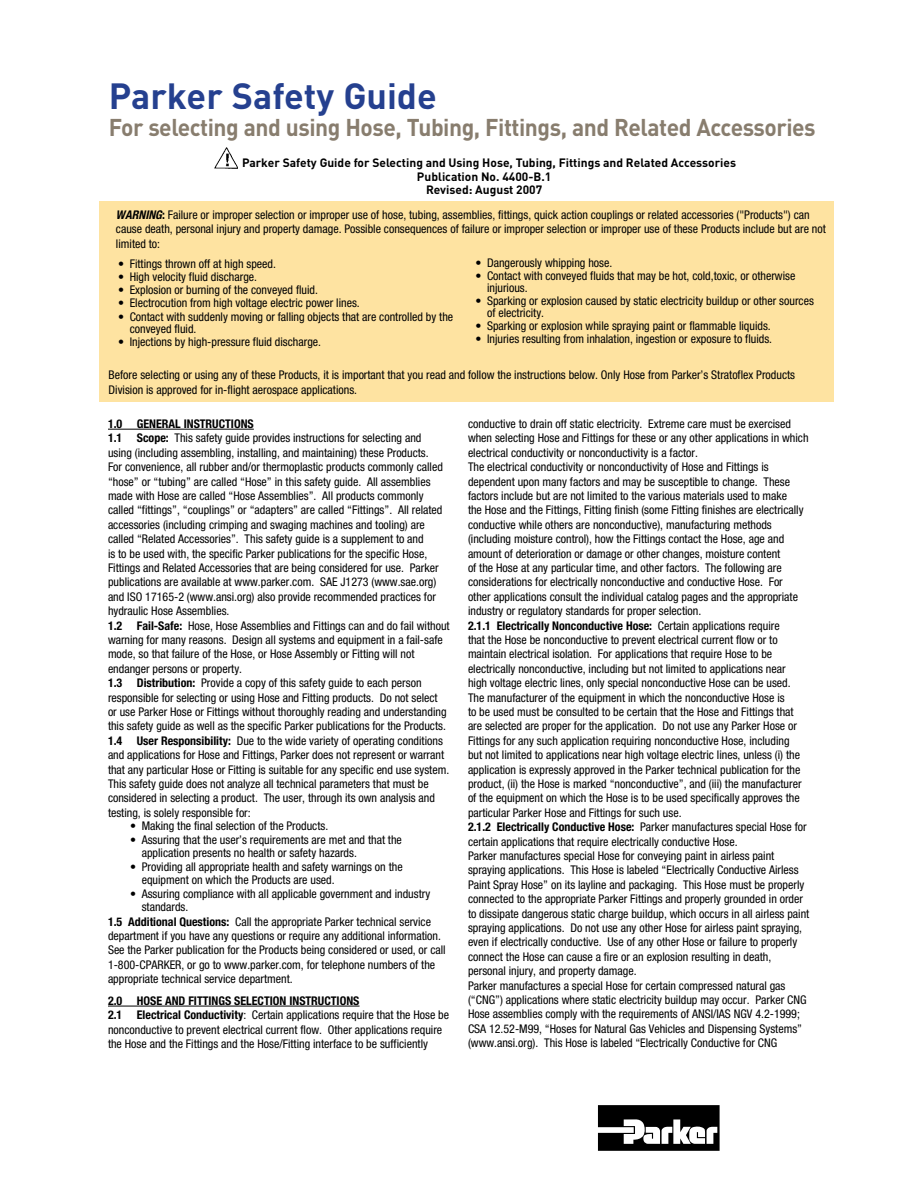
<style>
.page{position:relative;width:918px;height:1188px;background:#fff}
.page>*{position:absolute;margin:0;border:0;box-sizing:border-box;transform-origin:0 0}
.t1{font:700 36px "DINOT";color:#25408f}
.t2{font:700 24px "DINOT";letter-spacing:-.02em;color:#887d6e;scale:.95 1}
.t3{font:condensed 12px/14.4px "Helvetica Neue LT Std";color:#000}
.t4{font:700 12px/13.5px "DIN";color:#000;text-align:center}
.s1{font-weight:700;font-style:italic}
.s2{font-weight:700}
</style>
<div class="page">
<svg style="left:598px;top:1105px;width:122px;height:46px"></svg>
<div style="left:99px;top:201px;width:735px;height:200px;background:#fee3a1"></div>
<hr style="left:108px;top:429px;width:146px;height:1px;background:#000">
<hr style="left:108px;top:1006px;width:252px;height:1px;background:#000">
<img style="left:214px;top:147px;width:24px;height:22px">
<h1 class="t1" style="left:109px;top:71px;width:329px">Parker Safety Guide</h1>
<h2 class="t2" style="left:109px;top:111px;width:745px">For selecting and using Hose, Tubing, Fittings, and Related Accessories</h2>
<p class="t4" style="left:232px;top:156px;width:505px">! Parker Safety Guide for Selecting and Using Hose, Tubing, Fittings and Related Accessories<br>Publication No. 4400-B.1<br>Revised: August 2007</p>
<p class="t3" style="left:116px;top:207px;width:711px"><span class="s1">WARNING</span><span class="s2">:</span> Failure or improper selection or improper use of hose, tubing, assemblies, fittings, quick action couplings or related accessories ("Products") can cause death, personal injury and property damage. Possible consequences of failure or improper selection or improper use of these Products include but are not limited to:</p>
<p class="t3" style="left:118px;top:257px;width:160px">• Fittings thrown off at high speed.</p>
<p class="t3" style="left:118px;top:270px;width:141px">• High velocity fluid discharge.</p>
<p class="t3" style="left:118px;top:283px;width:201px">• Explosion or burning of the conveyed fluid.</p>
<p class="t3" style="left:118px;top:296px;width:243px">• Electrocution from high voltage electric power lines.</p>
<p class="t3" style="left:130px;top:310px;width:325px;line-height:12px;text-indent:-12px">• Contact with suddenly moving or falling objects that are controlled by the conveyed fluid.</p>
<p class="t3" style="left:118px;top:334px;width:205px">• Injections by high-pressure fluid discharge.</p>
<p class="t3" style="left:475px;top:255px;width:138px">• Dangerously whipping hose.</p>
<p class="t3" style="left:487px;top:269px;width:310px;line-height:12px;text-indent:-12px">• Contact with conveyed fluids that may be hot, cold,toxic, or otherwise injurious.</p>
<p class="t3" style="left:487px;top:295px;width:328px;line-height:12px;text-indent:-12px">• Sparking or explosion caused by static electricity buildup or other sources of electricity.</p>
<p class="t3" style="left:475px;top:318px;width:297px">• Sparking or explosion while spraying paint or flammable liquids.</p>
<p class="t3" style="left:475px;top:332px;width:298px">• Injuries resulting from inhalation, ingestion or exposure to fluids.</p>
<p class="t3" style="left:109px;top:368px;width:688px">Before selecting or using any of these Products, it is important that you read and follow the instructions below. Only Hose from Parker’s Stratoflex Products<br>Division is approved for in-flight aerospace applications.</p>
<p class="t3" style="left:108px;top:416px;width:343px"><span class="s2">1.0 GENERAL INSTRUCTIONS<br>1.1 Scope:</span> This safety guide provides instructions for selecting and<br>using (including assembling, installing, and maintaining) these Products.<br>For convenience, all rubber and/or thermoplastic products commonly called “hose” or “tubing” are called “Hose” in this safety guide. All assemblies made with Hose are called “Hose Assemblies”. All products commonly called “fittings”, “couplings” or “adapters” are called “Fittings”. All related accessories (including crimping and swaging machines and tooling) are called “Related Accessories”. This safety guide is a supplement to and<br>is to be used with, the specific Parker publications for the specific Hose, Fittings and Related Accessories that are being considered for use. Parker publications are available at www.parker.com. SAE J1273 (www.sae.org) and ISO 17165-2 (www.ansi.org) also provide recommended practices for hydraulic Hose Assemblies.<br><span class="s2">1.2 Fail-Safe:</span> Hose, Hose Assemblies and Fittings can and do fail without warning for many reasons. Design all systems and equipment in a fail-safe mode, so that failure of the Hose, or Hose Assembly or Fitting will not endanger persons or property.<br><span class="s2">1.3 Distribution:</span> Provide a copy of this safety guide to each person responsible for selecting or using Hose and Fitting products. Do not select<br>or use Parker Hose or Fittings without thoroughly reading and understanding this safety guide as well as the specific Parker publications for the Products.<br><span class="s2">1.4 User Responsibility:</span> Due to the wide variety of operating conditions and applications for Hose and Fittings, Parker does not represent or warrant that any particular Hose or Fitting is suitable for any specific end use system.<br>This safety guide does not analyze all technical parameters that must be considered in selecting a product. The user, through its own analysis and testing, is solely responsible for:</p>
<p class="t3" style="left:130px;top:819px;width:200px">• Making the final selection of the Products.</p>
<p class="t3" style="left:142px;top:833px;width:262px;line-height:13.5px;text-indent:-12px">• Assuring that the user’s requirements are met and that the application presents no health or safety hazards.</p>
<p class="t3" style="left:142px;top:860px;width:262px;line-height:13.5px;text-indent:-12px">• Providing all appropriate health and safety warnings on the equipment on which the Products are used.</p>
<p class="t3" style="left:130px;top:886px;width:302px">• Assuring compliance with all applicable government and industry</p>
<p class="t3" style="left:142px;top:900px;width:48px">standards.</p>
<p class="t3" style="left:108px;top:914px;width:325px"><span class="s2">1.5 Additional Questions:</span> Call the appropriate Parker technical service</p>
<p class="t3" style="left:108px;top:929px;width:335px">department if you have any questions or require any additional information.</p>
<p class="t3" style="left:108px;top:943px;width:339px">See the Parker publication for the Products being considered or used, or call</p>
<p class="t3" style="left:108px;top:957px;width:329px">1-800-CPARKER, or go to www.parker.com, for telephone numbers of the</p>
<p class="t3" style="left:108px;top:972px;width:186px">appropriate technical service department.</p>
<p class="t3" style="left:108px;top:993px;width:343px"><span class="s2">2.0 HOSE AND FITTINGS SELECTION INSTRUCTIONS<br>2.1 Electrical Conductivity</span>: Certain applications require that the Hose be nonconductive to prevent electrical current flow. Other applications require the Hose and the Fittings and the Hose/Fitting interface to be sufficiently</p>
<p class="t3" style="left:468px;top:416px;width:343px">conductive to drain off static electricity. Extreme care must be exercised when selecting Hose and Fittings for these or any other applications in which electrical conductivity or nonconductivity is a factor.<br>The electrical conductivity or nonconductivity of Hose and Fittings is dependent upon many factors and may be susceptible to change. These factors include but are not limited to the various materials used to make<br>the Hose and the Fittings, Fitting finish (some Fitting finishes are electrically conductive while others are nonconductive), manufacturing methods (including moisture control), how the Fittings contact the Hose, age and amount of deterioration or damage or other changes, moisture content<br>of the Hose at any particular time, and other factors. The following are considerations for electrically nonconductive and conductive Hose. For<br>other applications consult the individual catalog pages and the appropriate industry or regulatory standards for proper selection.<br><span class="s2">2.1.1 Electrically Nonconductive Hose:</span> Certain applications require<br>that the Hose be nonconductive to prevent electrical current flow or to maintain electrical isolation. For applications that require Hose to be electrically nonconductive, including but not limited to applications near<br>high voltage electric lines, only special nonconductive Hose can be used.<br>The manufacturer of the equipment in which the nonconductive Hose is<br>to be used must be consulted to be certain that the Hose and Fittings that are selected are proper for the application. Do not use any Parker Hose or Fittings for any such application requiring nonconductive Hose, including<br>but not limited to applications near high voltage electric lines, unless (i) the application is expressly approved in the Parker technical publication for the product, (ii) the Hose is marked “nonconductive”, and (iii) the manufacturer of the equipment on which the Hose is to be used specifically approves the particular Parker Hose and Fittings for such use.<br><span class="s2">2.1.2 Electrically Conductive Hose:</span> Parker manufactures special Hose for certain applications that require electrically conductive Hose.<br>Parker manufactures special Hose for conveying paint in airless paint spraying applications. This Hose is labeled “Electrically Conductive Airless Paint Spray Hose” on its layline and packaging. This Hose must be properly connected to the appropriate Parker Fittings and properly grounded in order to dissipate dangerous static charge buildup, which occurs in all airless paint spraying applications. Do not use any other Hose for airless paint spraying, even if electrically conductive. Use of any other Hose or failure to properly connect the Hose can cause a fire or an explosion resulting in death, personal injury, and property damage.<br>Parker manufactures a special Hose for certain compressed natural gas (“CNG”) applications where static electricity buildup may occur. Parker CNG Hose assemblies comply with the requirements of ANSI/IAS NGV 4.2-1999; CSA 12.52-M99, “Hoses for Natural Gas Vehicles and Dispensing Systems” (www.ansi.org). This Hose is labeled “Electrically Conductive for CNG</p>
</div>
